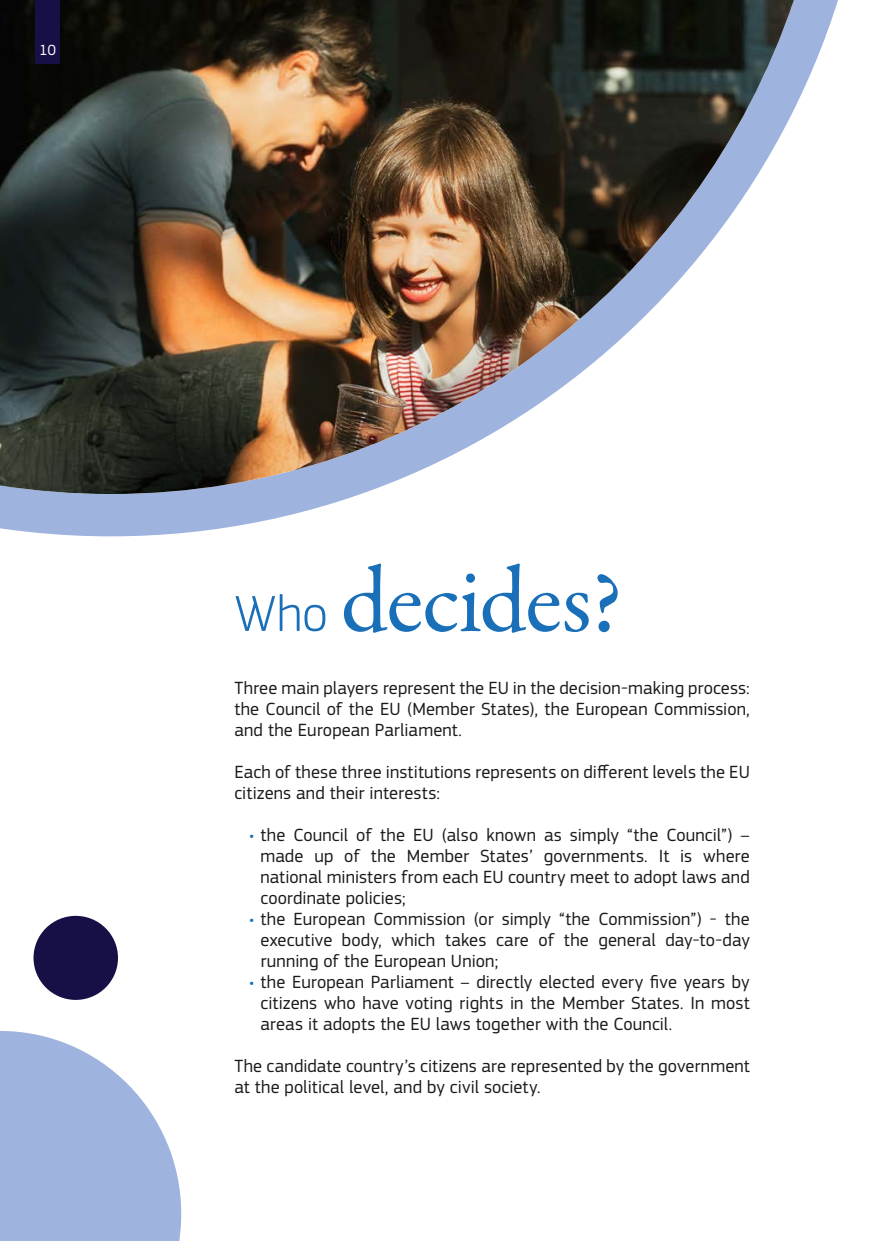
<style>
.page{position:relative;width:874px;height:1241px;background:#fff}
.page>*{position:absolute;margin:0;border:0;box-sizing:border-box;transform-origin:0 0}
.t1{font:94.5px "Garamond Premr Pro";letter-spacing:-.015em;color:#1a70b8}
.t2{font:18.38px/21px "EC Square Sans Pro";letter-spacing:.005em;color:#1a1a18;text-align:justify}
.t3{font:15.4px "EC Square Sans Pro";color:#fff}
.s1{font-family:"EC Square Sans Pro";font-weight:300;font-size:52.5px}
.s2{color:#1a70b8}
</style>
<div class="page">
<svg style="left:0;top:0;width:838px;height:536px"></svg>
<svg style="left:793px;top:0;width:38px;height:494px"></svg>
<img style="left:0;top:0;width:793px;height:494px">
<svg style="left:0;top:1031px;width:181px;height:209px"></svg>
<div style="left:33px;top:915px;width:85px;height:84px;background:#171046;border-radius:50%"></div>
<div style="left:35px;top:0;width:25px;height:63px;background:#171046"></div>
<p class="t3" style="left:39px;top:41px;width:18px">10</p>
<p class="t3" style="left:37px;top:48px;width:18px">10</p>
<h1 class="t1" style="left:234px;top:544px;width:389px"><span class="s1">Who</span> decides?</h1>
<p class="t2" style="left:234px;top:677px;width:516px">Three main players represent the EU in the decision-making process: the Council of the EU (Member States), the European Commission, and the European Parliament.</p>
<p class="t2" style="left:234px;top:761px;width:516px">Each of these three institutions represents on different levels the EU citizens and their interests:</p>
<p class="t2" style="left:260px;top:824px;width:490px;text-indent:-11px"><span class="s2">•</span> the Council of the EU (also known as simply “the Council”) – made up of the Member States’ governments. It is where national ministers from each EU country meet to adopt laws and coordinate policies;</p>
<p class="t2" style="left:260px;top:908px;width:490px;text-indent:-11px"><span class="s2">•</span> the European Commission (or simply “the Commission”) - the executive body, which takes care of the general day-to-day running of the European Union;</p>
<p class="t2" style="left:260px;top:971px;width:490px;text-indent:-11px"><span class="s2">•</span> the European Parliament – directly elected every five years by citizens who have voting rights in the Member States. In most areas it adopts the EU laws together with the Council.</p>
<p class="t2" style="left:234px;top:1055px;width:516px">The candidate country’s citizens are represented by the government at the political level, and by civil society.</p>
</div>
